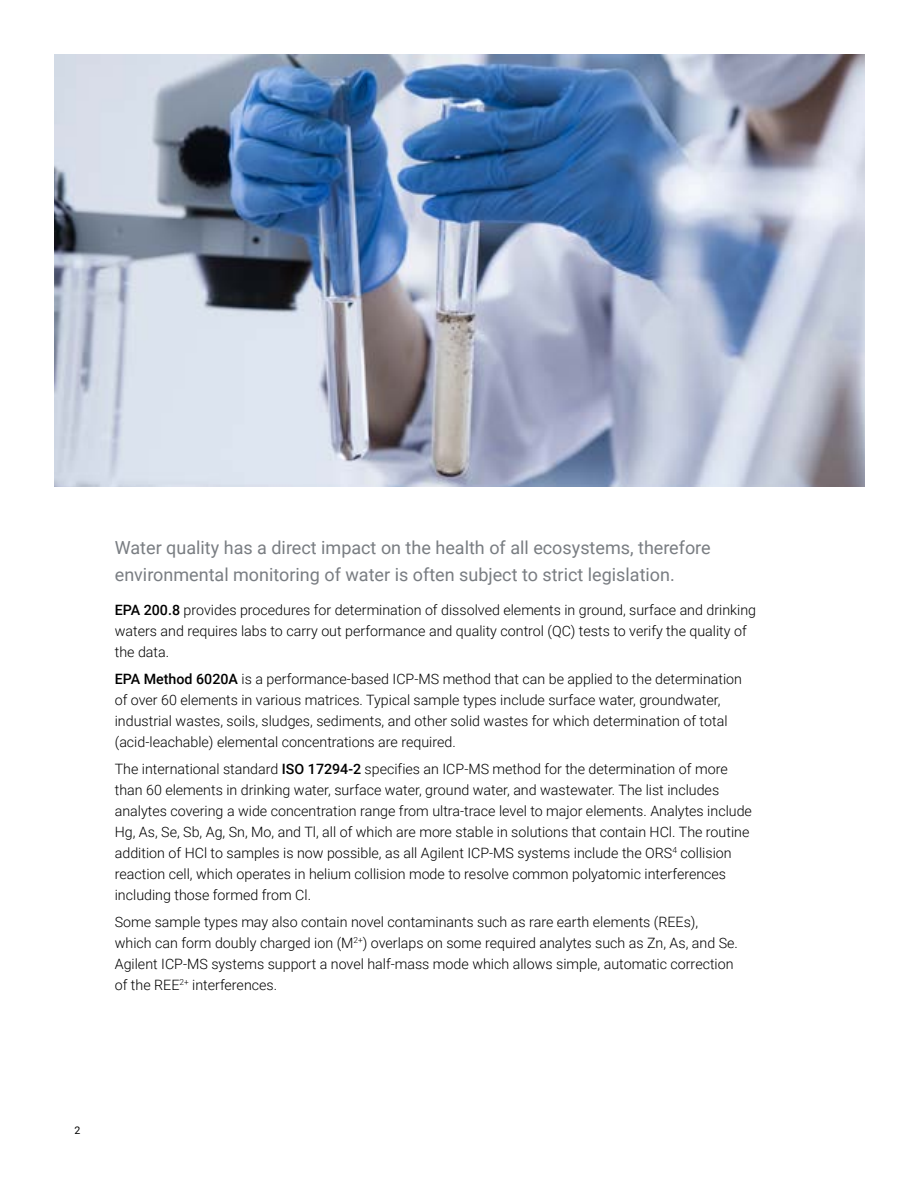
<style>
.page{position:relative;width:918px;height:1188px;background:#fff}
.page>*{position:absolute;margin:0;border:0;box-sizing:border-box;transform-origin:0 0}
.t1{font:18px/27px "Roboto";color:#797d82}
.t2{font:300 14.25px/21px "Roboto";color:#000}
.t3{font:10.5px "Roboto";color:#000}
.s1{font-weight:500}
</style>
<div class="page">
<img style="left:54px;top:54px;width:811px;height:433px">
<p class="t1" style="left:115px;top:533px;width:597px">Water quality has a direct impact on the health of all ecosystems, therefore environmental monitoring of water is often subject to strict legislation.</p>
<p class="t2" style="left:115px;top:599px;width:643px"><span class="s1">EPA 200.8</span> provides procedures for determination of dissolved elements in ground, surface and drinking waters and requires labs to carry out performance and quality control (QC) tests to verify the quality of the data.</p>
<p class="t2" style="left:115px;top:668px;width:629px"><span class="s1">EPA Method 6020A</span> is a performance-based ICP-MS method that can be applied to the determination of over 60 elements in various matrices. Typical sample types include surface water, groundwater, industrial wastes, soils, sludges, sediments, and other solid wastes for which determination of total (acid-leachable) elemental concentrations are required.</p>
<p class="t2" style="left:115px;top:758px;width:639px">The international standard <span class="s1">ISO 17294-2</span> specifies an ICP-MS method for the determination of more than 60 elements in drinking water, surface water, ground water, and wastewater. The list includes analytes covering a wide concentration range from ultra-trace level to major elements. Analytes include Hg, As, Se, Sb, Ag, Sn, Mo, and Tl, all of which are more stable in solutions that contain HCl. The routine addition of HCl to samples is now possible, as all Agilent ICP-MS systems include the ORS<sup>4</sup> collision reaction cell, which operates in helium collision mode to resolve common polyatomic interferences including those formed from Cl.</p>
<p class="t2" style="left:115px;top:911px;width:625px">Some sample types may also contain novel contaminants such as rare earth elements (REEs), which can form doubly charged ion (M<sup>2+</sup>) overlaps on some required analytes such as Zn, As, and Se.<br>Agilent ICP-MS systems support a novel half-mass mode which allows simple, automatic correction of the REE<sup>2+</sup> interferences.</p>
<p class="t3" style="left:75px;top:1123px;width:7px">2</p>
</div>
